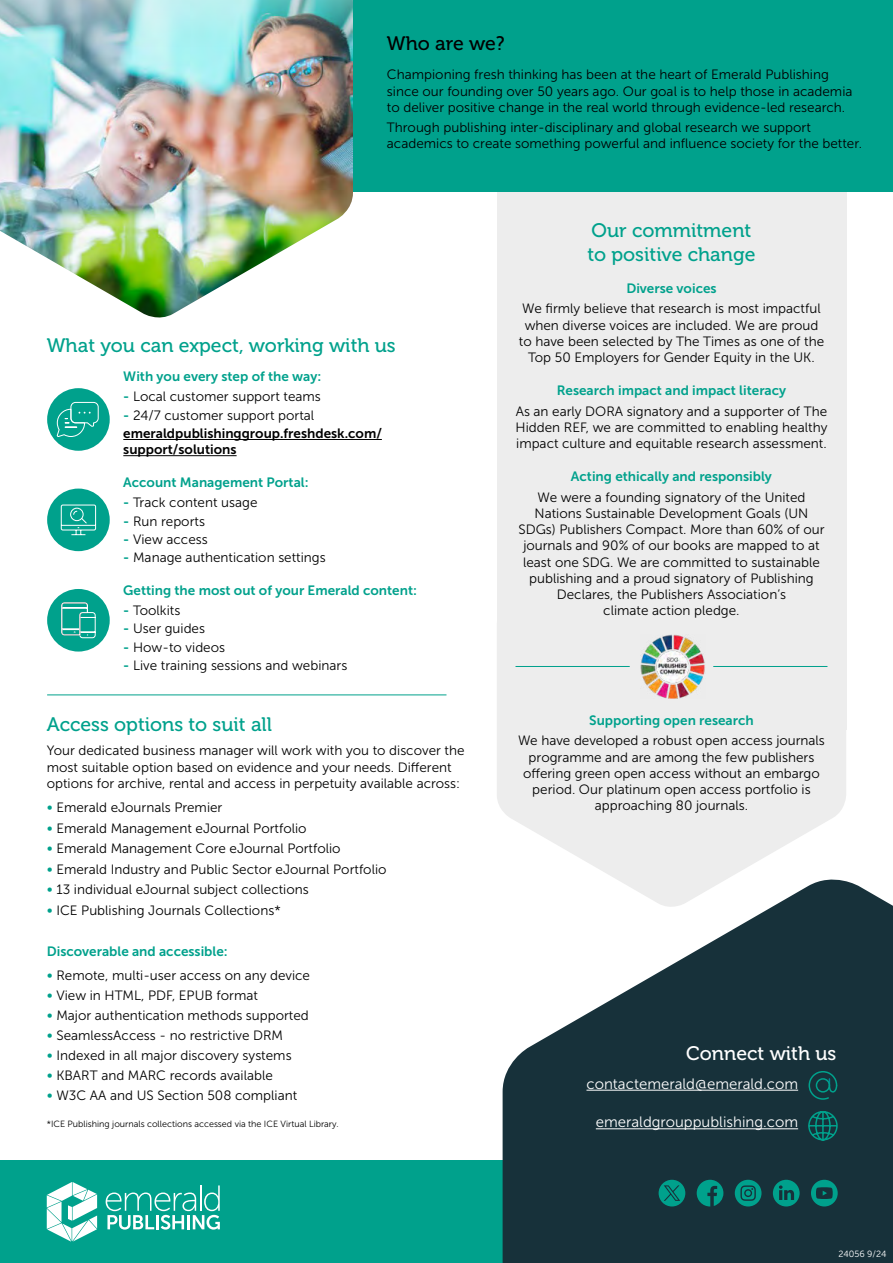
<style>
.page{position:relative;width:893px;height:1263px;background:#fff}
.page>*{position:absolute;margin:0;border:0;box-sizing:border-box;transform-origin:0 0}
.t1{font:19.5px/23.4px "Museo 500";color:#00a18c}
.t2{font:19.5px "Museo 500";color:#fff}
.t3{font:19.5px "Museo 500";color:#000}
.t4{font:15px "Museo Sans 300";color:#fff}
.t5{font:13.5px/16.2px "Museo Sans 300";color:#000}
.t6{font:13.5px "Museo Sans 700";color:#00a18c}
.t7{font:13.5px/16.2px "Museo Sans 700";color:#000}
.t8{font:9px "Museo Sans 300";color:#000}
.t9{font:9px "Museo Sans 300";color:#fff}
.s1{font-family:"Museo Sans 700";color:#00a18c}
.s2{font-size:15px;color:#00a18c}
</style>
<div class="page">
<div style="left:497px;top:0;width:349px;height:729px;background:#ededed"></div>
<svg style="left:497px;top:655px;width:349px;height:216px;fill:#ededed"></svg>
<hr style="left:123px;top:439px;width:259px;height:1px;background:#000">
<hr style="left:123px;top:455px;width:114px;height:1px;background:#000">
<div style="left:0;top:1161px;width:893px;height:102px;background:#00a18c"></div>
<svg style="left:503px;top:871px;width:390px;height:392px;fill:#17313a"></svg>
<svg style="left:106px;top:1185px;width:114px;height:44px"></svg>
<svg style="left:47px;top:1182px;width:50px;height:60px"></svg>
<hr style="left:47px;top:694px;width:399px;height:1px;background:#00a18c">
<hr style="left:515px;top:666px;width:115px;height:1px;background:#00a18c">
<hr style="left:713px;top:666px;width:114px;height:1px;background:#00a18c">
<img style="left:641px;top:634px;width:64px;height:64px">
<div style="left:47px;top:489px;width:63px;height:62px;background:#00a18c;border-radius:50%"></div>
<svg style="left:60px;top:504px;width:36px;height:32px"></svg>
<div style="left:47px;top:388px;width:63px;height:63px;background:#00a18c;border-radius:50%"></div>
<svg style="left:56px;top:401px;width:43px;height:36px"></svg>
<div style="left:47px;top:589px;width:63px;height:62px;background:#00a18c;border-radius:50%"></div>
<svg style="left:61px;top:602px;width:35px;height:37px"></svg>
<div style="left:0;top:0;width:893px;height:191px;background:#00a18c"></div>
<img style="left:0;top:47px;width:353px;height:271px">
<img style="left:0;top:0;width:353px;height:47px">
<svg style="left:659px;top:1180px;width:26px;height:26px"></svg>
<svg style="left:697px;top:1180px;width:26px;height:26px"></svg>
<svg style="left:811px;top:1180px;width:27px;height:26px"></svg>
<svg style="left:773px;top:1180px;width:27px;height:26px"></svg>
<svg style="left:735px;top:1180px;width:26px;height:26px"></svg>
<hr style="left:586px;top:1090px;width:212px;height:1px;background:#fff">
<hr style="left:596px;top:1128px;width:202px;height:1px;background:#fff">
<svg style="left:808px;top:1070px;width:30px;height:30px"></svg>
<svg style="left:807px;top:1110px;width:31px;height:31px"></svg>
<h1 class="t3" style="left:387px;top:33px;width:119px">Who are we?</h1>
<p class="t5" style="left:387px;top:67px;width:467px">Championing fresh thinking has been at the heart of Emerald Publishing since our founding over 50 years ago. Our goal is to help those in academia to deliver positive change in the real world through evidence-led research.</p>
<p class="t5" style="left:387px;top:120px;width:477px">Through publishing inter-disciplinary and global research we support academics to create something powerful and influence society for the better.</p>
<h1 class="t1" style="left:47px;top:334px;width:350px">What you can expect, working with us</h1>
<p class="t6" style="left:123px;top:369px;width:200px">With you every step of the way:</p>
<p class="t5" style="left:123px;top:389px;width:199px"><span class="s1">-</span> Local customer support teams</p>
<p class="t5" style="left:123px;top:407px;width:192px"><span class="s1">-</span> 24/7 customer support portal</p>
<p class="t7" style="left:123px;top:425px;width:260px">emeraldpublishinggroup.freshdesk.com/ support/solutions</p>
<p class="t6" style="left:123px;top:474px;width:187px">Account Management Portal:</p>
<p class="t5" style="left:123px;top:494px;width:136px"><span class="s1">-</span> Track content usage</p>
<p class="t5" style="left:123px;top:513px;width:83px"><span class="s1">-</span> Run reports</p>
<p class="t5" style="left:123px;top:531px;width:86px"><span class="s1">-</span> View access</p>
<p class="t5" style="left:123px;top:549px;width:204px"><span class="s1">-</span> Manage authentication settings</p>
<p class="t6" style="left:123px;top:582px;width:295px">Getting the most out of your Emerald content:</p>
<p class="t5" style="left:123px;top:602px;width:58px"><span class="s1">-</span> Toolkits</p>
<p class="t5" style="left:123px;top:621px;width:83px"><span class="s1">-</span> User guides</p>
<p class="t5" style="left:123px;top:639px;width:103px"><span class="s1">-</span> How-to videos</p>
<p class="t5" style="left:123px;top:657px;width:226px"><span class="s1">-</span> Live training sessions and webinars</p>
<h1 class="t1" style="left:47px;top:712px;width:227px">Access options to suit all</h1>
<p class="t5" style="left:47px;top:743px;width:419px">Your dedicated business manager will work with you to discover the most suitable option based on evidence and your needs. Different options for archive, rental and access in perpetuity available across:</p>
<p class="t5" style="left:47px;top:800px;width:177px"><span class="s2">•</span> Emerald eJournals Premier</p>
<p class="t5" style="left:47px;top:820px;width:261px"><span class="s2">•</span> Emerald Management eJournal Portfolio</p>
<p class="t5" style="left:47px;top:841px;width:295px"><span class="s2">•</span> Emerald Management Core eJournal Portfolio</p>
<p class="t5" style="left:47px;top:861px;width:341px"><span class="s2">•</span> Emerald Industry and Public Sector eJournal Portfolio</p>
<p class="t5" style="left:47px;top:881px;width:264px"><span class="s2">•</span> 13 individual eJournal subject collections</p>
<p class="t5" style="left:47px;top:902px;width:235px"><span class="s2">•</span> ICE Publishing Journals Collections*</p>
<p class="t6" style="left:47px;top:943px;width:182px">Discoverable and accessible:</p>
<p class="t5" style="left:47px;top:967px;width:265px"><span class="s2">•</span> Remote, multi-user access on any device</p>
<p class="t5" style="left:47px;top:987px;width:213px"><span class="s2">•</span> View in HTML, PDF, EPUB format</p>
<p class="t5" style="left:47px;top:1007px;width:264px"><span class="s2">•</span> Major authentication methods supported</p>
<p class="t5" style="left:47px;top:1027px;width:238px"><span class="s2">•</span> SeamlessAccess - no restrictive DRM</p>
<p class="t5" style="left:47px;top:1047px;width:246px"><span class="s2">•</span> Indexed in all major discovery systems</p>
<p class="t5" style="left:47px;top:1067px;width:228px"><span class="s2">•</span> KBART and MARC records available</p>
<p class="t5" style="left:47px;top:1087px;width:252px"><span class="s2">•</span> W3C AA and US Section 508 compliant</p>
<h1 class="t1" style="left:587px;top:219px;width:169px">Our commitment to positive change</h1>
<p class="t6" style="left:626px;top:281px;width:92px">Diverse voices</p>
<p class="t5" style="left:519px;top:301px;width:307px;text-align:center">We firmly believe that research is most impactful when diverse voices are included. We are proud to have been selected by The Times as one of the Top 50 Employers for Gender Equity in the UK.</p>
<p class="t6" style="left:557px;top:383px;width:231px">Research impact and impact literacy</p>
<p class="t5" style="left:516px;top:403px;width:313px;text-align:justify">As an early DORA signatory and a supporter of The Hidden REF, we are committed to enabling healthy impact culture and equitable research assessment.</p>
<p class="t6" style="left:571px;top:469px;width:203px">Acting ethically and responsibly</p>
<p class="t5" style="left:518px;top:489px;width:308px;text-align:center">We were a founding signatory of the United Nations Sustainable Development Goals (UN SDGs) Publishers Compact. More than 60% of our journals and 90% of our books are mapped to at least one SDG. We are committed to sustainable publishing and a proud signatory of Publishing Declares, the Publishers Association’s<br>climate action pledge.</p>
<p class="t6" style="left:589px;top:713px;width:166px">Supporting open research</p>
<p class="t5" style="left:518px;top:733px;width:308px;text-align:center">We have developed a robust open access journals programme and are among the few publishers offering green open access without an embargo period. Our platinum open access portfolio is approaching 80 journals.</p>
<h1 class="t2" style="left:686px;top:1043px;width:152px">Connect with us</h1>
<p class="t4" style="left:586px;top:1075px;width:213px">contactemerald@emerald.com</p>
<p class="t8" style="left:47px;top:1119px;width:293px">*ICE Publishing journals collections accessed via the ICE Virtual Library.</p>
<p class="t4" style="left:596px;top:1114px;width:204px">emeraldgrouppublishing.com</p>
<p class="t9" style="left:838px;top:1248px;width:49px">24056 9/24</p>
</div>
